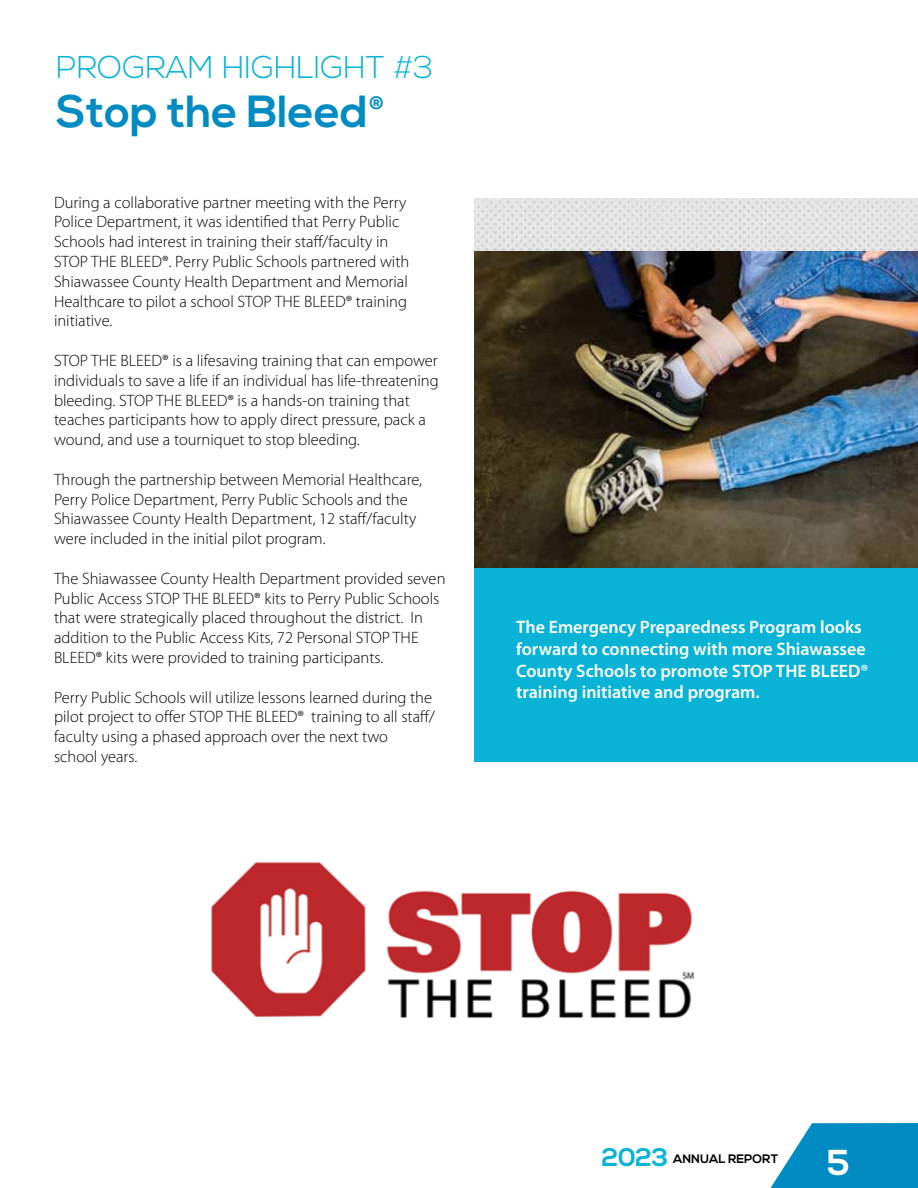
<style>
.page{position:relative;width:918px;height:1188px;background:#fff}
.page>*{position:absolute;margin:0;border:0;box-sizing:border-box;transform-origin:0 0}
.t1{font:700 45px "Nexa";color:#008cc3}
.t2{font:700 36px "Nexa";color:#fff}
.t3{font:300 31.5px "Nexa";color:#08b3d5}
.t4{font:600 18px/21.6px "Myriad Pro";color:#fff}
.t5{font:700 18px "Nexa";color:#008cc3}
.t6{font:300 16.5px/19.8px "Myriad Pro";color:#000}
.t7{font:700 12.3px "Nexa";color:#000}
.s1{font-size:25.5px;color:#08b3d5}
</style>
<div class="page">
<svg style="left:771px;top:1123px;width:147px;height:65px;background:#239bca"></svg>
<div style="left:474px;top:567px;width:444px;height:196px;background:#08b3d5"></div>
<img style="left:474px;top:198px;width:444px;height:54px">
<img style="left:211px;top:861px;width:483px;height:157px">
<img style="left:474px;top:252px;width:444px;height:315px">
<h3 class="t3" style="left:56px;top:49px;width:379px">PROGRAM HIGHLIGHT #3</h3>
<h1 class="t1" style="left:56px;top:86px;width:313px">Stop the Bleed</h1>
<p class="t5" style="left:368px;top:93px;width:18px">®</p>
<p class="t6" style="left:54px;top:192px;width:357px">During a collaborative partner meeting with the Perry Police Department, it was identified that Perry Public Schools had interest in training their staff/faculty in STOP THE BLEED®. Perry Public Schools partnered with Shiawassee County Health Department and Memorial Healthcare to pilot a school STOP THE BLEED® training initiative.</p>
<p class="t6" style="left:54px;top:351px;width:386px">STOP THE BLEED® is a lifesaving training that can empower individuals to save a life if an individual has life-threatening bleeding. STOP THE BLEED® is a hands-on training that teaches participants how to apply direct pressure, pack a wound, and use a tourniquet to stop bleeding.</p>
<p class="t6" style="left:54px;top:469px;width:370px">Through the partnership between Memorial Healthcare, Perry Police Department, Perry Public Schools and the Shiawassee County Health Department, 12 staff/faculty were included in the initial pilot program.</p>
<p class="t6" style="left:54px;top:568px;width:393px">The Shiawassee County Health Department provided seven Public Access STOP THE BLEED® kits to Perry Public Schools that were strategically placed throughout the district. In addition to the Public Access Kits, 72 Personal STOP THE BLEED® kits were provided to training participants.</p>
<p class="t6" style="left:54px;top:687px;width:382px">Perry Public Schools will utilize lessons learned during the pilot project to offer STOP THE BLEED® training to all staff/ faculty using a phased approach over the next two school years.</p>
<p class="t4" style="left:516px;top:616px;width:354px">The Emergency Preparedness Program looks forward to connecting with more Shiawassee County Schools to promote STOP THE BLEED® training initiative and program.</p>
<p class="t7" style="left:601px;top:1152px;width:179px"><span class="s1">2023</span> ANNUAL REPORT</p>
<h2 class="t2" style="left:827px;top:1142px;width:24px">5</h2>
</div>
